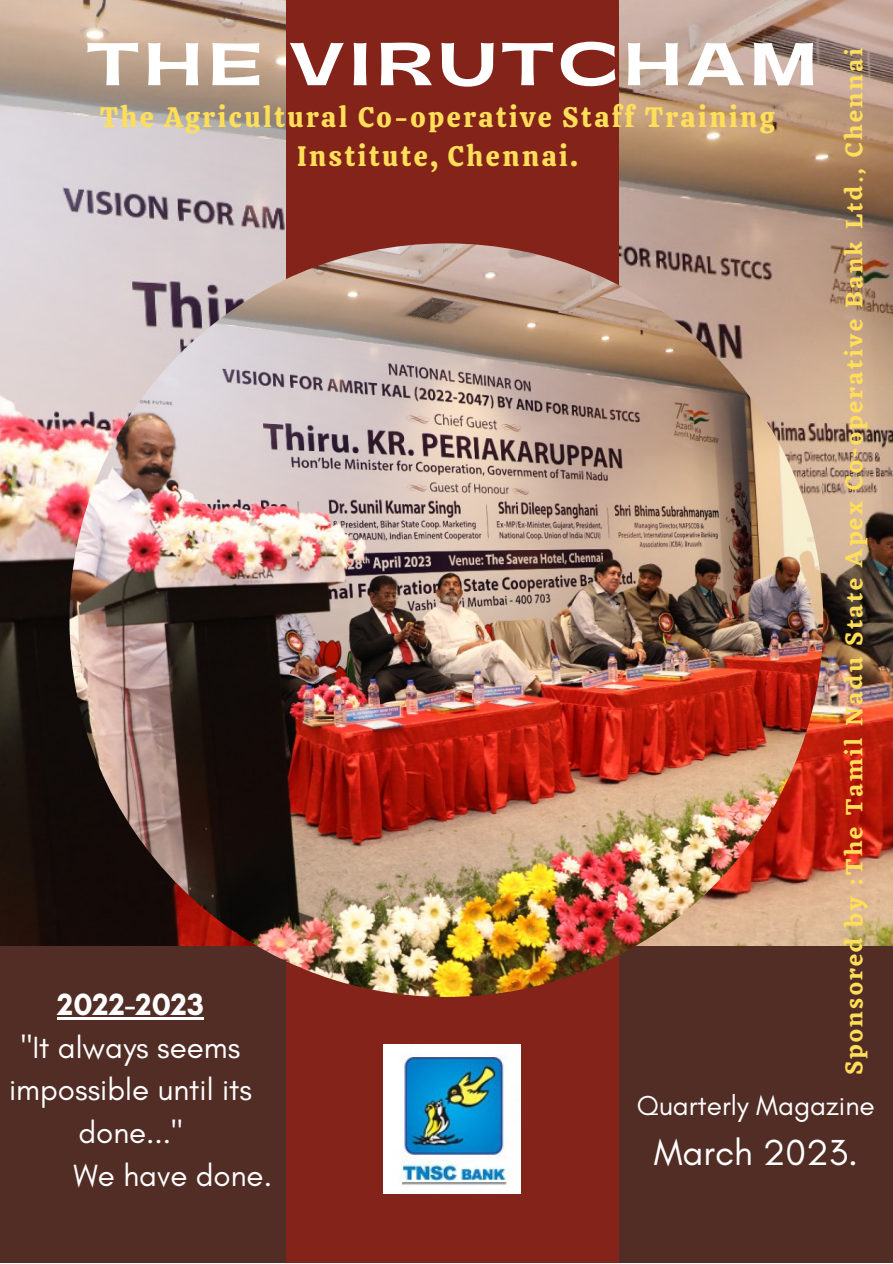
<style>
.page{position:relative;width:893px;height:1264px;background:#fff}
.page>*{position:absolute;margin:0;border:0;box-sizing:border-box;transform-origin:0 0}
.t1{font:800 56.4px "Gatwick";letter-spacing:.09em;color:#fff}
.t2{font:36.9px "Glacial Indifference";color:#fff}
.t3{font:31.2px/42.8px "Glacial Indifference";color:#fff;text-align:center}
.t4{font:700 31.2px "Glacial Indifference";color:#fff}
.t5{font:28.05px/38.2px "Calistoga";letter-spacing:.09em;color:#ffde59;text-align:center}
.t6{font:28.05px "Glacial Indifference";color:#fff}
.t7{font:600 24.9px "Eczar";letter-spacing:.09em;color:#ffde59}
</style>
<div class="page">
<img style="left:0;top:0;width:892px;height:946px">
<div style="left:0;top:946px;width:892px;height:316px;background:#522d25"></div>
<div style="left:286px;top:0;width:332px;height:1262px;background:#842319"></div>
<img style="left:69px;top:243px;width:754px;height:753px;border-radius:50%">
<img style="left:383px;top:1044px;width:137px;height:149px">
<hr style="left:57px;top:1017px;width:147px;height:2px;background:#fff">
<p class="t1" style="left:87px;top:37px;width:732px">THE VIRUTCHAM</p>
<p class="t7" style="left:839px;top:1075px;width:1028px;rotate:-90deg">Sponsored by :The Tamil Nadu State Apex Co-operative Bank Ltd., Chennai</p>
<p class="t6" style="left:636px;top:1088px;width:239px">Quarterly Magazine</p>
<p class="t2" style="left:653px;top:1129px;width:206px">March 2023.</p>
<p class="t5" style="left:100px;top:98px;width:676px">The Agricultural Co-operative Staff Training<br>Institute, Chennai.</p>
<p class="t4" style="left:57px;top:985px;width:148px">2022-2023</p>
<p class="t3" style="left:9px;top:1025px;width:244px">"It always seems impossible until its done..."</p>
<p class="t3" style="left:73px;top:1153px;width:200px">We have done.</p>
</div>
